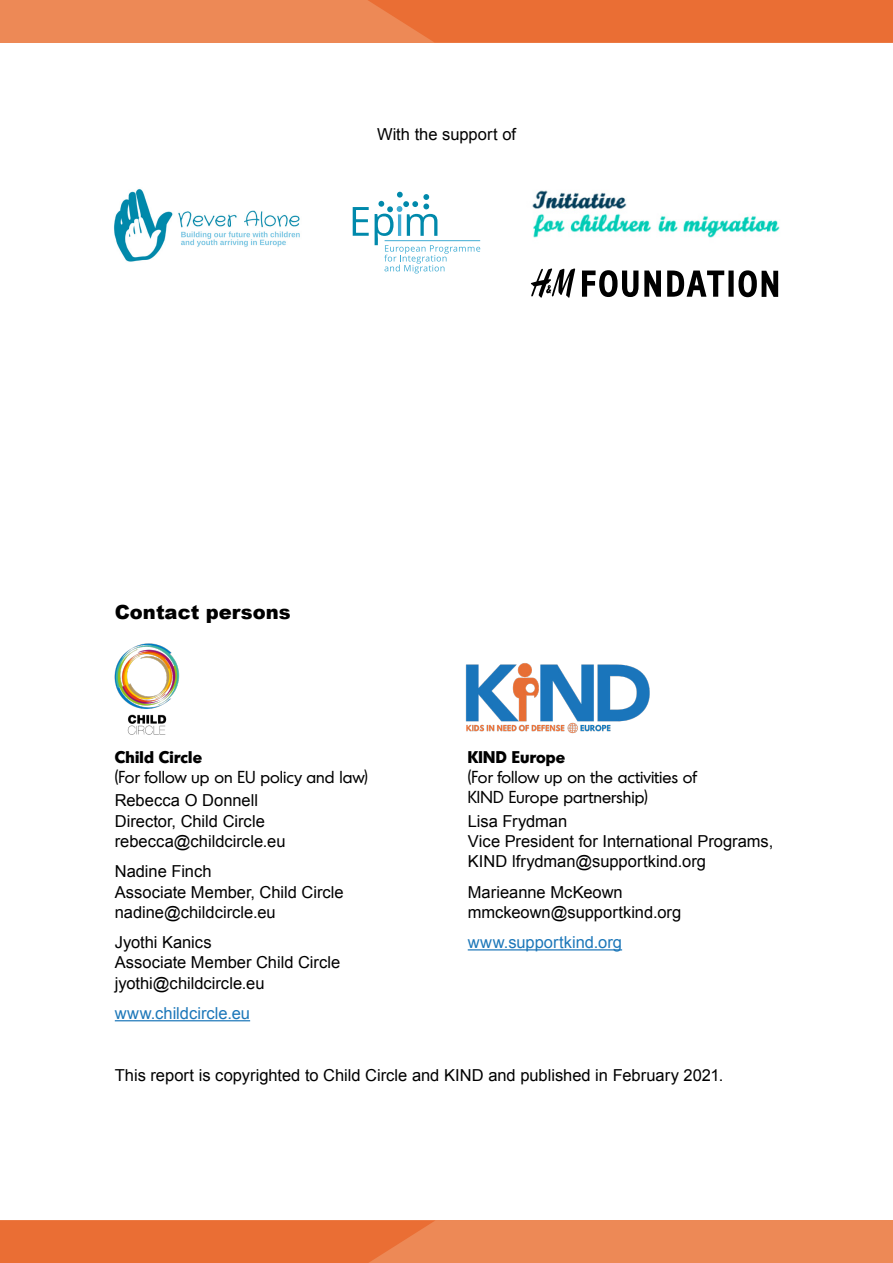
<style>
.page{position:relative;width:893px;height:1263px;background:#fff}
.page>*{position:absolute;margin:0;border:0;box-sizing:border-box;transform-origin:0 0}
.t1{font:900 19.5px "Arial";color:#000}
.t2{font:16.5px/20.2px "Arial";color:#000}
.t3{font:16.5px/20.2px "Montreal";letter-spacing:.005em;color:#000}
.t4{font:16.5px "Arial";color:#1c77b9}
.t5{font:700 16.5px "Montreal";letter-spacing:.015em;color:#000}
</style>
<div class="page">
<div style="left:0;top:1220px;width:893px;height:43px;background:#ed8956"></div>
<div style="left:0;top:0;width:893px;height:43px;background:#ed8956"></div>
<svg style="left:0;top:1220px;width:435px;height:43px;background:#ea7036"></svg>
<svg style="left:368px;top:0;width:525px;height:43px;background:#ea7036"></svg>
<svg style="left:353px;top:207px;width:16px;height:29px"></svg>
<svg style="left:375px;top:192px;width:105px;height:81px"></svg>
<img style="left:114px;top:189px;width:186px;height:73px">
<svg style="left:531px;top:268px;width:247px;height:30px"></svg>
<hr style="left:115px;top:1020px;width:135px;height:1px;background:#1c77b9">
<hr style="left:468px;top:949px;width:154px;height:1px;background:#1c77b9">
<img style="left:532px;top:190px;width:248px;height:48px">
<img style="left:114px;top:643px;width:66px;height:92px">
<img style="left:465px;top:663px;width:185px;height:71px">
<p class="t2" style="left:377px;top:124px;width:140px">With the support of</p>
<p class="t1" style="left:115px;top:598px;width:178px">Contact persons</p>
<p class="t5" style="left:115px;top:746px;width:89px">Child Circle</p>
<p class="t3" style="left:115px;top:767px;width:255px">(For follow up on EU policy and law)</p>
<p class="t2" style="left:115px;top:791px;width:172px">Rebecca O Donnell<br>Director, Child Circle rebecca@childcircle.eu</p>
<p class="t2" style="left:115px;top:861px;width:230px">Nadine Finch<br>Associate Member, Child Circle nadine@childcircle.eu</p>
<p class="t2" style="left:115px;top:932px;width:227px">Jyothi Kanics<br>Associate Member Child Circle jyothi@childcircle.eu</p>
<p class="t4" style="left:115px;top:1002px;width:137px">www.childcircle.eu</p>
<p class="t5" style="left:468px;top:746px;width:99px">KIND Europe</p>
<p class="t3" style="left:468px;top:767px;width:230px">(For follow up on the activities of<br>KIND Europe partnership)</p>
<p class="t2" style="left:468px;top:811px;width:307px">Lisa Frydman<br>Vice President for International Programs,<br>KIND lfrydman@supportkind.org</p>
<p class="t2" style="left:468px;top:882px;width:215px">Marieanne McKeown mmckeown@supportkind.org</p>
<p class="t4" style="left:468px;top:931px;width:156px">www.supportkind.org</p>
<p class="t2" style="left:115px;top:1065px;width:610px">This report is copyrighted to Child Circle and KIND and published in February 2021.</p>
</div>
